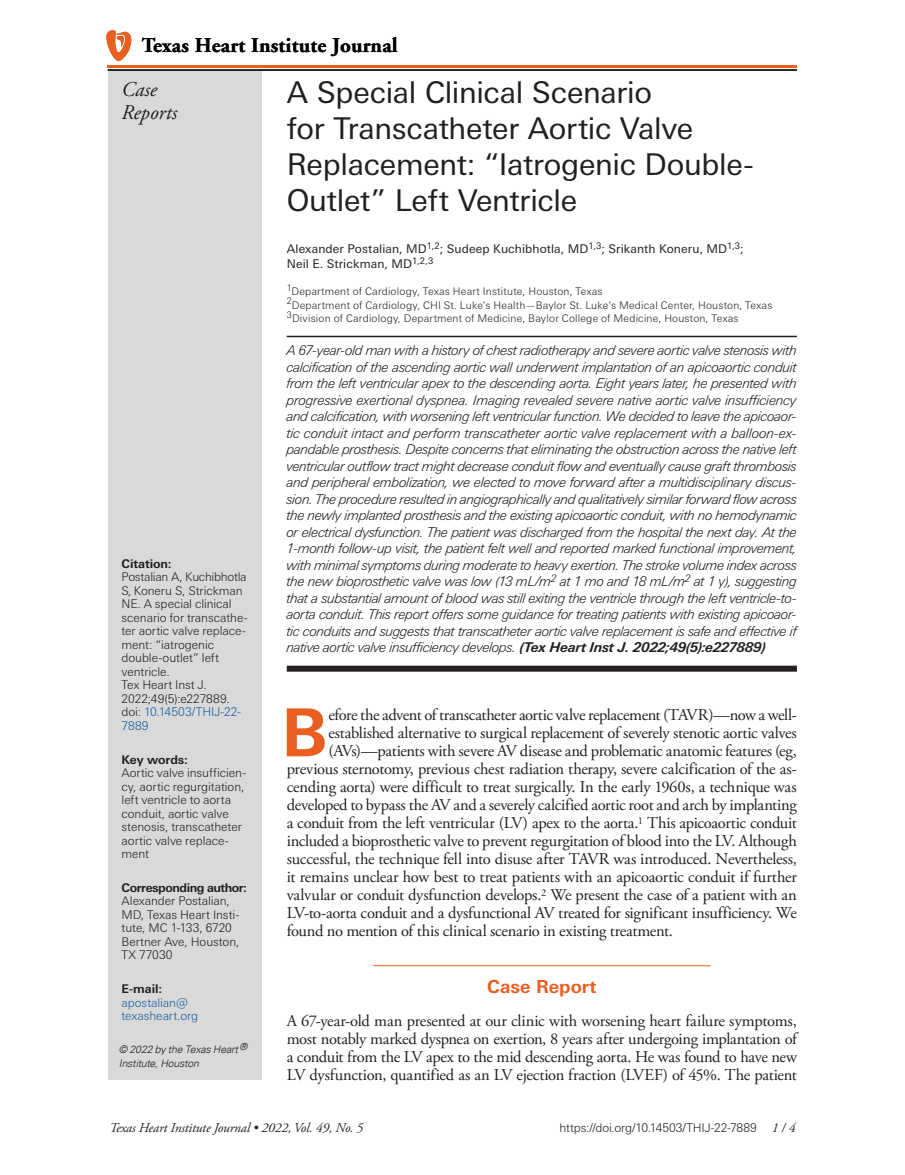
<style>
.page{position:relative;width:905px;height:1175px;background:#fff}
.page>*{position:absolute;margin:0;border:0;box-sizing:border-box;transform-origin:0 0}
._4_-_Body_text_-_Dro{font:700 66.3px "Univers Next Pro";color:#e95f21}
._3_-_Title{font:30px/36px "Univers Next Pro";letter-spacing:-.01em;color:#231f20}
.t1{font:700 21px "Adobe Garamond";letter-spacing:.01em;color:#040503}
._2_-_Section{font:italic 21px/22.5px "Adobe Garamond Pro";color:#231f20}
._4_-_Heading_1_-_1st{font:700 18px "Univers Next Pro";color:#e95f21}
._4_-_Body_text_-_Dro-2{font:16.5px "Adobe Garamond Pro";letter-spacing:-.02em;color:#231f20}
._4_-_Body_text{font:16.5px/18px "Adobe Garamond Pro";letter-spacing:-.015em;color:#231f20;text-align:justify}
._3_-_Abstract_Only_P{font:italic 300 13.5px/16.5px "Univers Next Pro";letter-spacing:-.02em;color:#231f20;text-align:justify}
.t2{font:italic 13.5px "Adobe Garamond Pro";letter-spacing:-.01em;color:#231f20}
._2_-_Sidebar{font:300 12px/13.5px "Univers Next Pro";letter-spacing:-.005em;color:#231f20}
._3_-_Authors{font:12px/15px "Univers Next Pro";letter-spacing:.01em;color:#231f20}
._2_-_Sidebar-2{font:300 12px/13.5px "Univers Next Pro";letter-spacing:-.01em;color:#175d9e}
._3_-_Affiliations{font:300 10.5px "Univers Next Pro";letter-spacing:.015em;color:#231f20}
.t3{font:italic 300 10.5px/13.5px "Univers LT";letter-spacing:-.02em;color:#231f20}
.s1{font-weight:700}
.s2{color:#175d9e}
.s3{font-weight:700;color:#231f20}
.s4{font-family:"Adobe Garamond Pro";font-weight:400;font-style:italic;font-size:13.5px}
</style>
<div class="page">
<div style="left:108px;top:70px;width:153px;height:1010px;background:#d9d9d9"></div>
<hr style="left:287px;top:336px;width:509px;height:1px;background:#231f20">
<div style="left:287px;top:665px;width:509px;height:6px;background:#231f20"></div>
<hr style="left:373px;top:965px;width:337px;height:1px;background:#e95f21">
<hr style="left:108px;top:69px;width:689px;height:2px;background:#231f20">
<svg style="left:106px;top:30px;width:25px;height:31px"></svg>
<hr style="left:108px;top:66px;width:689px;height:2px;background:#e95f21">
<p class="t1" style="left:142px;top:34px;width:257px">Texas Heart Institute Journal</p>
<p class="_2_-_Section" style="left:122px;top:79px;width:57px">Case<br>Reports</p>
<p class="_2_-_Sidebar" style="left:122px;top:556px;width:127px"><span class="s1">Citation:<br></span>Postalian A, Kuchibhotla<br>S, Koneru S, Strickman<br>NE. A special clinical scenario for transcathe&shy;ter aortic valve replace&shy;ment: “iatrogenic double-outlet” left ventricle.<br>Tex Heart Inst J.<br>2022;49(5):e227889. doi: <span class="s2">10.14503/THIJ-22-<br>7889</span></p>
<p class="_2_-_Sidebar" style="left:122px;top:752px;width:126px"><span class="s1">Key words:<br></span>Aortic valve insufficien&shy;cy, aortic regurgitation, left ventricle to aorta conduit, aortic valve stenosis, transcatheter aortic valve replace&shy;ment</p>
<p class="_2_-_Sidebar" style="left:122px;top:880px;width:127px"><span class="s1">Corresponding author:<br></span>Alexander Postalian,<br>MD, Texas Heart Insti&shy;tute, MC 1-133, 6720<br>Bertner Ave, Houston,<br>TX 77030</p>
<p class="_2_-_Sidebar-2" style="left:122px;top:982px;width:78px"><span class="s3">E-mail: </span>apostalian@ texasheart.org</p>
<p class="t3" style="left:119px;top:1043px;width:130px">© 2022 by the Texas Heart <sup>®<br></sup>Institute, Houston</p>
<p class="_3_-_Title" style="left:287px;top:75px;width:468px">A Special Clinical Scenario<br>for Transcatheter Aortic Valve<br>Replacement: “Iatrogenic Double-<br>Outlet” Left Ventricle</p>
<p class="_3_-_Authors" style="left:287px;top:241px;width:458px">Alexander Postalian, MD<sup>1,2</sup>; Sudeep Kuchibhotla, MD<sup>1,3</sup>; Srikanth Koneru, MD<sup>1,3</sup>;<br>Neil E. Strickman, MD<sup>1,2,3</sup></p>
<p class="_3_-_Affiliations" style="left:287px;top:285px;width:317px"><sup>1</sup>Department of Cardiology, Texas Heart Institute, Houston, Texas</p>
<p class="_3_-_Affiliations" style="left:287px;top:299px;width:487px"><sup>2</sup>Department of Cardiology, CHI St. Luke’s Health—Baylor St. Luke’s Medical Center, Houston, Texas</p>
<p class="_3_-_Affiliations" style="left:287px;top:312px;width:453px"><sup>3</sup>Division of Cardiology, Department of Medicine, Baylor College of Medicine, Houston, Texas</p>
<p class="_3_-_Abstract_Only_P" style="left:287px;top:342px;width:512px">A 67-year-old man with a history of chest radiotherapy and severe aortic valve stenosis with calcification of the ascending aortic wall underwent implantation of an apicoaortic conduit from the left ventricular apex to the descending aorta. Eight years later, he presented with progressive exertional dyspnea. Imaging revealed severe native aortic valve insufficiency and calcification, with worsening left ventricular function. We decided to leave the apicoaor&shy;tic conduit intact and perform transcatheter aortic valve replacement with a balloon-ex&shy;pandable prosthesis. Despite concerns that eliminating the obstruction across the native left ventricular outflow tract might decrease conduit flow and eventually cause graft thrombosis and peripheral embolization, we elected to move forward after a multidisciplinary discus&shy;sion. The procedure resulted in angiographically and qualitatively similar forward flow across the newly implanted prosthesis and the existing apicoaortic conduit, with no hemodynamic or electrical dysfunction. The patient was discharged from the hospital the next day. At the 1-month follow-up visit, the patient felt well and reported marked functional improvement, with minimal symptoms during moderate to heavy exertion. The stroke volume index across the new bioprosthetic valve was low (13 mL/m<sup>2</sup> at 1 mo and 18 mL/m<sup>2</sup> at 1 y), suggesting that a substantial amount of blood was still exiting the ventricle through the left ventricle-to&shy;aorta conduit. This report offers some guidance for treating patients with existing apicoaor&shy;tic conduits and suggests that transcatheter aortic valve replacement is safe and effective if native aortic valve insufficiency develops. <span class="s1">(Tex Heart Inst J. 2022;49(5):e227889)</span></p>
<p class="_4_-_Body_text_-_Dro" style="left:281px;top:693px;width:48px">B</p>
<p class="_4_-_Body_text_-_Dro-2" style="left:328px;top:705px;width:470px">efore the advent of transcatheter aortic valve replacement (TAVR)—now a well-</p>
<p class="_4_-_Body_text_-_Dro-2" style="left:328px;top:723px;width:470px">established alternative to surgical replacement of severely stenotic aortic valves</p>
<p class="_4_-_Body_text_-_Dro-2" style="left:328px;top:741px;width:470px">(AVs)—patients with severe AV disease and problematic anatomic features (eg,</p>
<p class="_4_-_Body_text_-_Dro-2" style="left:287px;top:759px;width:511px">previous sternotomy, previous chest radiation therapy, severe calcification of the as-</p>
<p class="_4_-_Body_text_-_Dro-2" style="left:287px;top:777px;width:511px">cending aorta) were difficult to treat surgically. In the early 1960s, a technique was</p>
<p class="_4_-_Body_text_-_Dro-2" style="left:287px;top:795px;width:511px">developed to bypass the AV and a severely calcified aortic root and arch by implanting</p>
<p class="_4_-_Body_text_-_Dro-2" style="left:287px;top:813px;width:511px">a conduit from the left ventricular (LV) apex to the aorta.<sup>1</sup> This apicoaortic conduit</p>
<p class="_4_-_Body_text_-_Dro-2" style="left:287px;top:831px;width:511px">included a bioprosthetic valve to prevent regurgitation of blood into the LV. Although</p>
<p class="_4_-_Body_text_-_Dro-2" style="left:287px;top:849px;width:511px">successful, the technique fell into disuse after TAVR was introduced. Nevertheless,</p>
<p class="_4_-_Body_text_-_Dro-2" style="left:287px;top:867px;width:511px">it remains unclear how best to treat patients with an apicoaortic conduit if further</p>
<p class="_4_-_Body_text_-_Dro-2" style="left:287px;top:885px;width:511px">valvular or conduit dysfunction develops.<sup>2</sup> We present the case of a patient with an</p>
<p class="_4_-_Body_text_-_Dro-2" style="left:287px;top:903px;width:511px">LV-to-aorta conduit and a dysfunctional AV treated for significant insufficiency. We</p>
<p class="_4_-_Body_text_-_Dro-2" style="left:287px;top:921px;width:387px">found no mention of this clinical scenario in existing treatment.</p>
<p class="_4_-_Heading_1_-_1st" style="left:487px;top:976px;width:111px">Case Report</p>
<p class="_4_-_Body_text" style="left:287px;top:1012px;width:511px">A 67-year-old man presented at our clinic with worsening heart failure symptoms, most notably marked dyspnea on exertion, 8 years after undergoing implantation of a conduit from the LV apex to the mid descending aorta. He was found to have new LV dysfunction, quantified as an LV ejection fraction (LVEF) of 45%. The patient</p>
<p class="t2" style="left:110px;top:1120px;width:255px">Texas Heart Institute Journal • 2022, Vol. 49, No. 5</p>
<p class="_2_-_Sidebar" style="left:559px;top:1121px;width:237px">https://doi.org/10.14503/THIJ-22-7889 <span class="s4">1 / 4</span></p>
</div>
